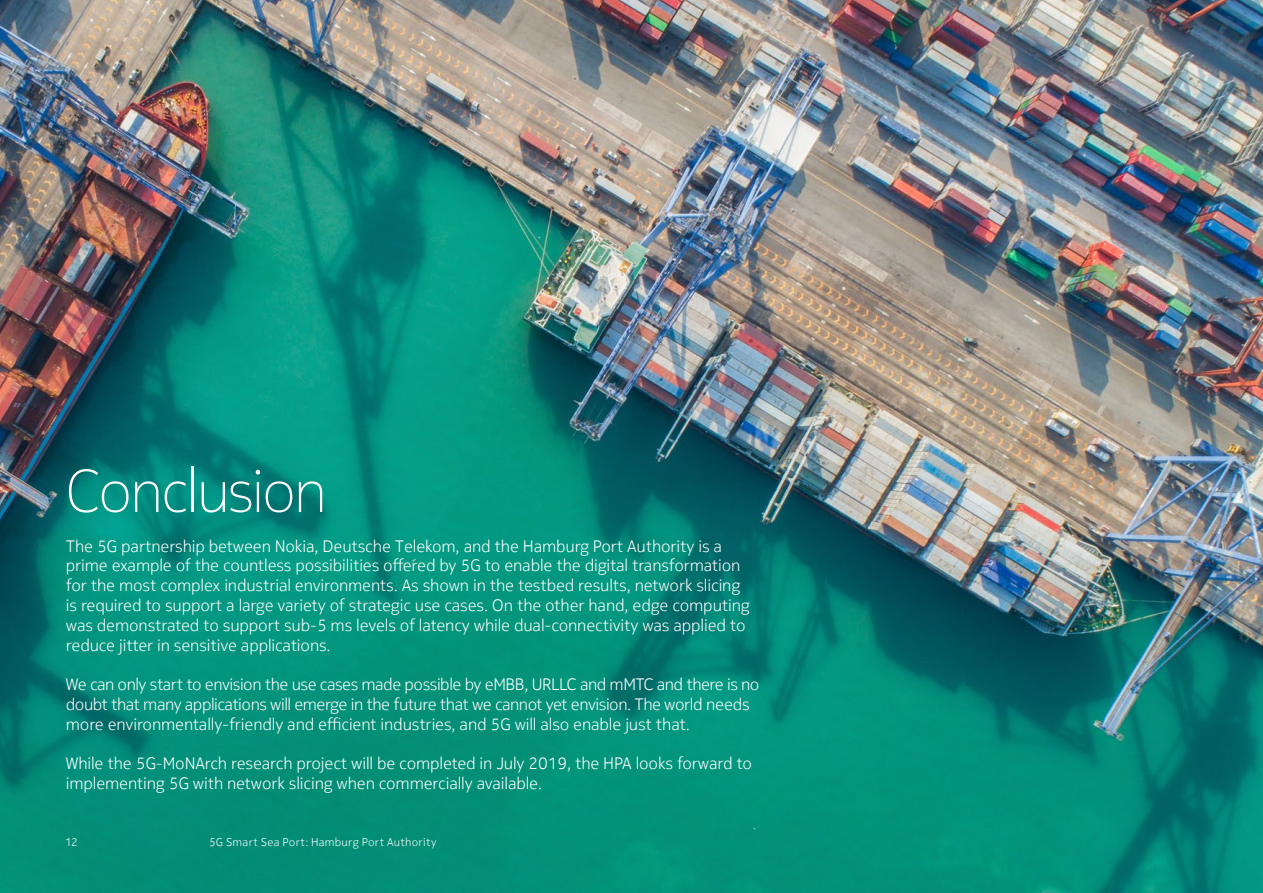
<style>
.page{position:relative;width:1263px;height:893px;background:#fff}
.page>*{position:absolute;margin:0;border:0;box-sizing:border-box;transform-origin:0 0}
.t1{font:200 60px "Nokia Pure Headline";letter-spacing:-.01em;color:#fff}
.t2{font:300 16.5px/19.8px "Nokia Pure Text";letter-spacing:-.01em;color:#fff}
.t3{font:300 16.5px/19.8px "Nokia Pure Text";letter-spacing:-.03em;color:#fff}
.t4{font:300 11.25px "Nokia Pure Text";letter-spacing:.025em;color:#fff}
</style>
<div class="page">
<img style="left:0;top:0;width:1263px;height:893px">
<h1 class="t1" style="left:66px;top:454px;width:262px">Conclusion</h1>
<p class="t2" style="left:66px;top:536px;width:685px">The 5G partnership between Nokia, Deutsche Telekom, and the Hamburg Port Authority is a prime example of the countless possibilities offered by 5G to enable the digital transformation for the most complex industrial environments. As shown in the testbed results, network slicing is required to support a large variety of strategic use cases. On the other hand, edge computing was demonstrated to support sub-5 ms levels of latency while dual-connectivity was applied to reduce jitter in sensitive applications.</p>
<p class="t3" style="left:66px;top:674px;width:695px">We can only start to envision the use cases made possible by eMBB, URLLC and mMTC and there is no doubt that many applications will emerge in the future that we cannot yet envision. The world needs more environmentally-friendly and efficient industries, and 5G will also enable just that.</p>
<p class="t2" style="left:66px;top:753px;width:688px">While the 5G-MoNArch research project will be completed in July 2019, the HPA looks forward to implementing 5G with network slicing when commercially available.</p>
<p class="t4" style="left:65px;top:834px;width:14px">12</p>
<p class="t4" style="left:209px;top:834px;width:229px">5G Smart Sea Port: Hamburg Port Authority</p>
</div>
